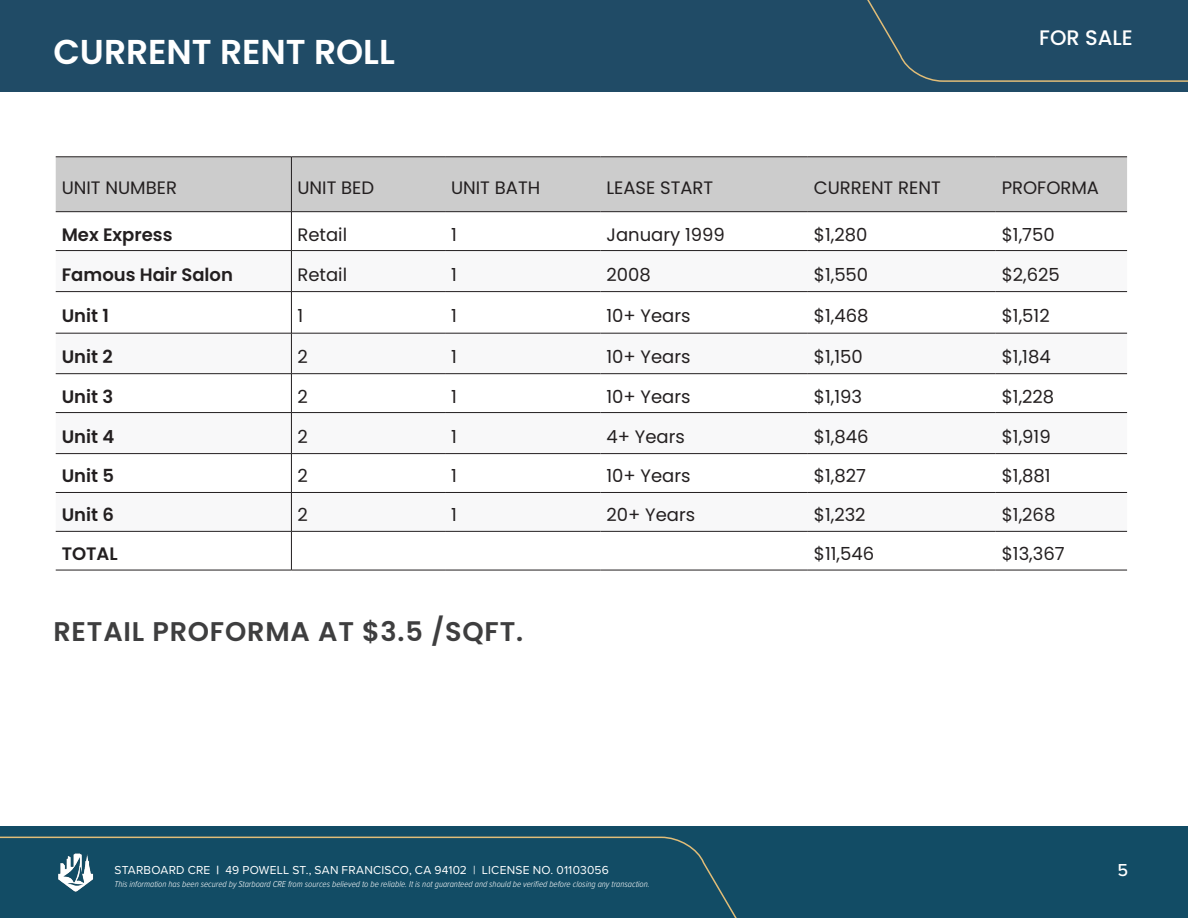
<style>
.page{position:relative;width:1188px;height:918px;background:#fff}
.page>*{position:absolute;margin:0;border:0;box-sizing:border-box;transform-origin:0 0}
.Emphasis{font:600 34.5px "Poppins";color:#fff}
.t1{font:600 27px "Poppins";letter-spacing:.03em;color:#3e3e3f}
.t2{font:500 21px "Poppins";color:#fff}
.t3{font:18px "Poppins";color:#231f20}
.t4{font:600 18px "Poppins";color:#231f20}
.t5{font:500 18px "Proxima Nova";color:#fff}
.t6{font:12px "Proxima Nova";letter-spacing:.02em;color:#fff}
.t7{font:italic 300 9px "Proxima Nova Cond";color:#fff}
.s1{font-weight:700}
</style>
<div class="page">
<div style="left:0;top:0;width:1188px;height:91px;background:#204b66"></div>
<svg style="left:867px;top:0;width:321px;height:82px"></svg>
<div style="left:0;top:826px;width:1188px;height:92px;background:#124c65"></div>
<svg style="left:0;top:836px;width:737px;height:82px"></svg>
<img style="left:56px;top:853px;width:39px;height:42px">
<div style="left:56px;top:158px;width:1071px;height:53px;background:#ccc"></div>
<svg style="left:56px;top:251px;width:1071px;height:280px"></svg>
<hr style="left:291px;top:212px;width:1px;height:38px;background:#231f20">
<hr style="left:56px;top:250px;width:235px;height:1px;background:#231f20">
<hr style="left:291px;top:250px;width:154px;height:1px;background:#231f20">
<hr style="left:291px;top:251px;width:1px;height:40px;background:#231f20">
<hr style="left:445px;top:250px;width:155px;height:1px;background:#231f20">
<hr style="left:600px;top:250px;width:208px;height:1px;background:#231f20">
<hr style="left:808px;top:250px;width:188px;height:1px;background:#231f20">
<hr style="left:996px;top:250px;width:131px;height:1px;background:#231f20">
<hr style="left:56px;top:291px;width:235px;height:1px;background:#231f20">
<hr style="left:291px;top:291px;width:154px;height:1px;background:#231f20">
<hr style="left:291px;top:292px;width:1px;height:41px;background:#231f20">
<hr style="left:445px;top:291px;width:155px;height:1px;background:#231f20">
<hr style="left:600px;top:291px;width:208px;height:1px;background:#231f20">
<hr style="left:808px;top:291px;width:188px;height:1px;background:#231f20">
<hr style="left:996px;top:291px;width:131px;height:1px;background:#231f20">
<hr style="left:56px;top:333px;width:235px;height:1px;background:#231f20">
<hr style="left:291px;top:333px;width:154px;height:1px;background:#231f20">
<hr style="left:291px;top:333px;width:1px;height:40px;background:#231f20">
<hr style="left:445px;top:333px;width:155px;height:1px;background:#231f20">
<hr style="left:600px;top:333px;width:208px;height:1px;background:#231f20">
<hr style="left:808px;top:333px;width:188px;height:1px;background:#231f20">
<hr style="left:996px;top:333px;width:131px;height:1px;background:#231f20">
<hr style="left:56px;top:373px;width:235px;height:1px;background:#231f20">
<hr style="left:291px;top:373px;width:154px;height:1px;background:#231f20">
<hr style="left:291px;top:374px;width:1px;height:38px;background:#231f20">
<hr style="left:445px;top:373px;width:155px;height:1px;background:#231f20">
<hr style="left:600px;top:373px;width:208px;height:1px;background:#231f20">
<hr style="left:808px;top:373px;width:188px;height:1px;background:#231f20">
<hr style="left:996px;top:373px;width:131px;height:1px;background:#231f20">
<hr style="left:56px;top:412px;width:235px;height:1px;background:#231f20">
<hr style="left:291px;top:412px;width:154px;height:1px;background:#231f20">
<hr style="left:291px;top:413px;width:1px;height:40px;background:#231f20">
<hr style="left:445px;top:412px;width:155px;height:1px;background:#231f20">
<hr style="left:600px;top:412px;width:208px;height:1px;background:#231f20">
<hr style="left:808px;top:412px;width:188px;height:1px;background:#231f20">
<hr style="left:996px;top:412px;width:131px;height:1px;background:#231f20">
<hr style="left:56px;top:453px;width:235px;height:1px;background:#231f20">
<hr style="left:291px;top:453px;width:154px;height:1px;background:#231f20">
<hr style="left:291px;top:454px;width:1px;height:38px;background:#231f20">
<hr style="left:445px;top:453px;width:155px;height:1px;background:#231f20">
<hr style="left:600px;top:453px;width:208px;height:1px;background:#231f20">
<hr style="left:808px;top:453px;width:188px;height:1px;background:#231f20">
<hr style="left:996px;top:453px;width:131px;height:1px;background:#231f20">
<hr style="left:56px;top:492px;width:235px;height:1px;background:#231f20">
<hr style="left:291px;top:492px;width:154px;height:1px;background:#231f20">
<hr style="left:291px;top:493px;width:1px;height:38px;background:#231f20">
<hr style="left:445px;top:492px;width:155px;height:1px;background:#231f20">
<hr style="left:600px;top:492px;width:208px;height:1px;background:#231f20">
<hr style="left:808px;top:492px;width:188px;height:1px;background:#231f20">
<hr style="left:996px;top:492px;width:131px;height:1px;background:#231f20">
<hr style="left:56px;top:531px;width:235px;height:1px;background:#231f20">
<hr style="left:291px;top:531px;width:154px;height:1px;background:#231f20">
<hr style="left:291px;top:532px;width:1px;height:38px;background:#231f20">
<hr style="left:445px;top:531px;width:155px;height:1px;background:#231f20">
<hr style="left:600px;top:531px;width:208px;height:1px;background:#231f20">
<hr style="left:808px;top:531px;width:188px;height:1px;background:#231f20">
<hr style="left:996px;top:531px;width:131px;height:1px;background:#231f20">
<hr style="left:56px;top:570px;width:235px;height:1px;background:#231f20">
<hr style="left:291px;top:570px;width:154px;height:1px;background:#231f20">
<hr style="left:445px;top:570px;width:155px;height:1px;background:#231f20">
<hr style="left:600px;top:570px;width:208px;height:1px;background:#231f20">
<hr style="left:808px;top:570px;width:188px;height:1px;background:#231f20">
<hr style="left:996px;top:570px;width:131px;height:1px;background:#231f20">
<hr style="left:56px;top:157px;width:235px;height:1px;background:#231f20">
<hr style="left:56px;top:211px;width:235px;height:1px;background:#231f20">
<hr style="left:291px;top:157px;width:154px;height:1px;background:#231f20">
<hr style="left:291px;top:157px;width:1px;height:54px;background:#231f20">
<hr style="left:291px;top:211px;width:154px;height:1px;background:#231f20">
<hr style="left:445px;top:157px;width:155px;height:1px;background:#231f20">
<hr style="left:445px;top:211px;width:155px;height:1px;background:#231f20">
<hr style="left:600px;top:157px;width:208px;height:1px;background:#231f20">
<hr style="left:600px;top:211px;width:208px;height:1px;background:#231f20">
<hr style="left:808px;top:157px;width:188px;height:1px;background:#231f20">
<hr style="left:808px;top:211px;width:188px;height:1px;background:#231f20">
<hr style="left:996px;top:157px;width:131px;height:1px;background:#231f20">
<hr style="left:996px;top:211px;width:131px;height:1px;background:#231f20">
<p class="Emphasis" style="left:53px;top:32px;width:343px">CURRENT RENT ROLL</p>
<p class="t2" style="left:1039px;top:26px;width:95px">FOR SALE</p>
<p class="t3" style="left:62px;top:177px;width:117px">UNIT NUMBER</p>
<p class="t3" style="left:297px;top:177px;width:78px">UNIT BED</p>
<p class="t3" style="left:451px;top:177px;width:91px">UNIT BATH</p>
<p class="t3" style="left:606px;top:177px;width:108px">LEASE START</p>
<p class="t3" style="left:814px;top:177px;width:128px">CURRENT RENT</p>
<p class="t3" style="left:1002px;top:177px;width:99px">PROFORMA</p>
<p class="t4" style="left:62px;top:224px;width:112px">Mex Express</p>
<p class="t3" style="left:297px;top:224px;width:51px">Retail</p>
<p class="t3" style="left:451px;top:224px;width:7px">1</p>
<p class="t3" style="left:606px;top:224px;width:120px">January 1999</p>
<p class="t3" style="left:814px;top:224px;width:55px">$1,280</p>
<p class="t3" style="left:1002px;top:224px;width:54px">$1,750</p>
<p class="t4" style="left:62px;top:264px;width:173px">Famous Hair Salon</p>
<p class="t3" style="left:297px;top:264px;width:51px">Retail</p>
<p class="t3" style="left:451px;top:264px;width:7px">1</p>
<p class="t3" style="left:606px;top:264px;width:46px">2008</p>
<p class="t3" style="left:814px;top:264px;width:56px">$1,550</p>
<p class="t3" style="left:1002px;top:264px;width:60px">$2,625</p>
<p class="t4" style="left:62px;top:305px;width:49px">Unit 1</p>
<p class="t3" style="left:297px;top:305px;width:7px">1</p>
<p class="t3" style="left:451px;top:305px;width:7px">1</p>
<p class="t3" style="left:606px;top:305px;width:86px">10+ Years</p>
<p class="t3" style="left:814px;top:305px;width:56px">$1,468</p>
<p class="t3" style="left:1002px;top:305px;width:49px">$1,512</p>
<p class="t4" style="left:62px;top:346px;width:53px">Unit 2</p>
<p class="t3" style="left:297px;top:346px;width:12px">2</p>
<p class="t3" style="left:451px;top:346px;width:7px">1</p>
<p class="t3" style="left:606px;top:346px;width:86px">10+ Years</p>
<p class="t3" style="left:814px;top:346px;width:50px">$1,150</p>
<p class="t3" style="left:1002px;top:346px;width:50px">$1,184</p>
<p class="t4" style="left:62px;top:386px;width:53px">Unit 3</p>
<p class="t3" style="left:297px;top:386px;width:12px">2</p>
<p class="t3" style="left:451px;top:386px;width:7px">1</p>
<p class="t3" style="left:606px;top:386px;width:86px">10+ Years</p>
<p class="t3" style="left:814px;top:386px;width:50px">$1,193</p>
<p class="t3" style="left:1002px;top:386px;width:54px">$1,228</p>
<p class="t4" style="left:62px;top:426px;width:54px">Unit 4</p>
<p class="t3" style="left:297px;top:426px;width:12px">2</p>
<p class="t3" style="left:451px;top:426px;width:7px">1</p>
<p class="t3" style="left:606px;top:426px;width:80px">4+ Years</p>
<p class="t3" style="left:814px;top:426px;width:56px">$1,846</p>
<p class="t3" style="left:1002px;top:426px;width:50px">$1,919</p>
<p class="t4" style="left:62px;top:466px;width:54px">Unit 5</p>
<p class="t3" style="left:297px;top:466px;width:12px">2</p>
<p class="t3" style="left:451px;top:466px;width:7px">1</p>
<p class="t3" style="left:606px;top:466px;width:86px">10+ Years</p>
<p class="t3" style="left:814px;top:466px;width:54px">$1,827</p>
<p class="t3" style="left:1002px;top:466px;width:50px">$1,881</p>
<p class="t4" style="left:62px;top:505px;width:54px">Unit 6</p>
<p class="t3" style="left:297px;top:505px;width:12px">2</p>
<p class="t3" style="left:451px;top:505px;width:7px">1</p>
<p class="t3" style="left:606px;top:505px;width:90px">20+ Years</p>
<p class="t3" style="left:814px;top:505px;width:53px">$1,232</p>
<p class="t3" style="left:1002px;top:505px;width:55px">$1,268</p>
<p class="t4" style="left:62px;top:543px;width:58px">TOTAL</p>
<p class="t3" style="left:814px;top:543px;width:62px">$11,546</p>
<p class="t3" style="left:1002px;top:543px;width:64px">$13,367</p>
<p class="t1" style="left:53px;top:616px;width:471px">RETAIL PROFORMA AT $3.5 /SQFT.</p>
<p class="t6" style="left:114px;top:861px;width:496px">STARBOARD CRE <span class="s1">|</span> 49 POWELL ST., SAN FRANCISCO, CA 94102 | LICENSE NO. 01103056</p>
<p class="t5" style="left:1117px;top:856px;width:12px">5</p>
<p class="t7" style="left:114px;top:877px;width:537px">This information has been secured by Starboard CRE from sources believed to be reliable. It is not guaranteed and should be verified before closing any transaction.</p>
</div>
